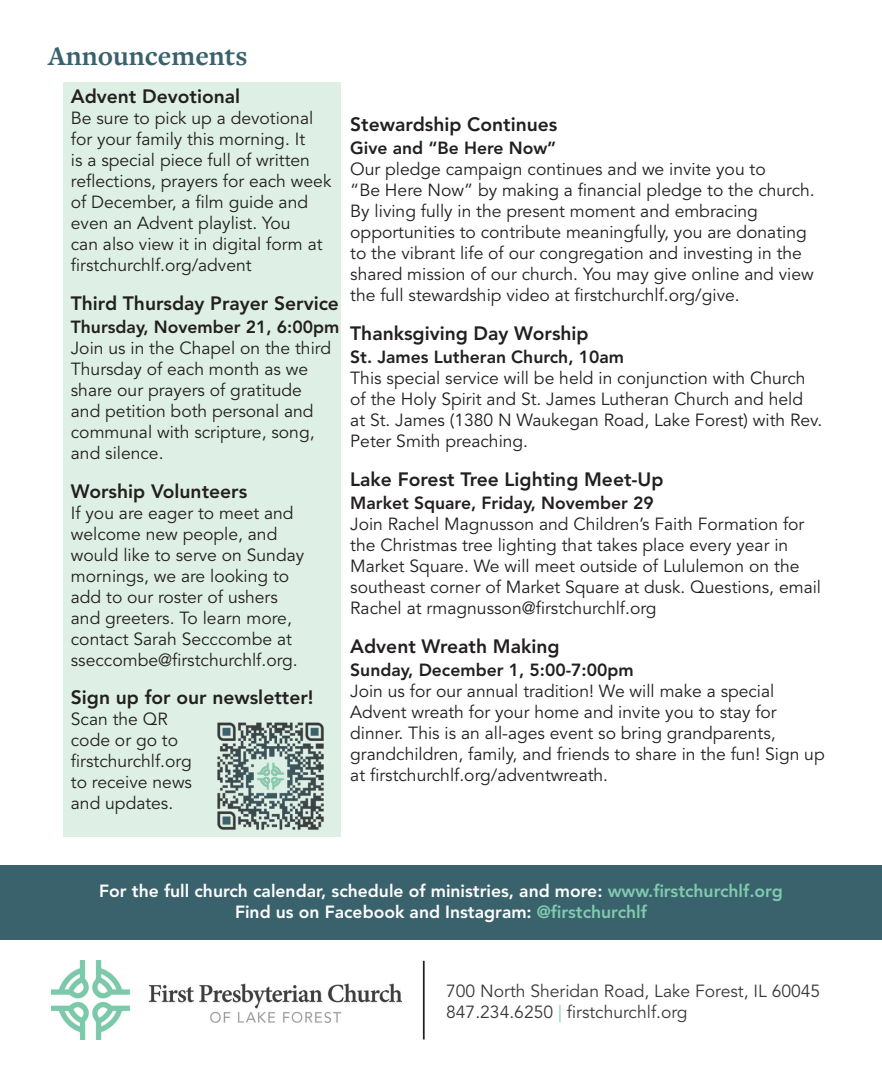
<style>
.page{position:relative;width:882px;height:1071px;background:#fff}
.page>*{position:absolute;margin:0;border:0;box-sizing:border-box;transform-origin:0 0}
.page_heading{font:700 28px "Freight Text Pro";color:#3a626d}
.Announcement_Heading{font:800 19.25px "Avenir LT Std";color:#231f20}
.Announcement_body{font:17.5px/21px "Avenir LT Std";color:#231f20}
.Highlighted_Announcement_body{font:17.5px/21px "Avenir LT Std";color:#231f20}
.Announcement_Heading-2{font:800 17.5px "Avenir LT Std";color:#231f20}
.t1{font:800 17.5px/21px "Avenir LT Std";color:#fff;text-align:center}
.t2{font:17.5px/21px "Avenir LT Std";color:#383938}
.s1{color:#80cbae}
</style>
<div class="page">
<img style="left:51px;top:961px;width:350px;height:78px">
<hr style="left:423px;top:961px;width:2px;height:79px;background:#231f20">
<div style="left:0;top:865px;width:882px;height:75px;background:#3a626d"></div>
<div style="left:63px;top:82px;width:277px;height:755px;background:#def0e6"></div>
<img style="left:217px;top:722px;width:107px;height:108px">
<p class="page_heading" style="left:48px;top:37px;width:201px">Announcements</p>
<p class="Announcement_Heading" style="left:71px;top:85px;width:171px">Advent Devotional</p>
<p class="Announcement_body" style="left:71px;top:108px;width:262px">Be sure to pick up a devotional for your family this morning. It<br>is a special piece full of written reflections, prayers for each week of December, a film guide and even an Advent playlist. You<br>can also view it in digital form at firstchurchlf.org/advent</p>
<p class="Announcement_Heading" style="left:71px;top:291px;width:270px">Third Thursday Prayer Service</p>
<p class="Announcement_Heading-2" style="left:71px;top:316px;width:270px">Thursday, November 21, 6:00pm</p>
<p class="Announcement_body" style="left:71px;top:338px;width:262px">Join us in the Chapel on the third<br>Thursday of each month as we share our prayers of gratitude and petition both personal and communal with scripture, song, and silence.</p>
<p class="Announcement_Heading" style="left:71px;top:479px;width:178px">Worship Volunteers</p>
<p class="Highlighted_Announcement_body" style="left:71px;top:502px;width:235px">If you are eager to meet and welcome new people, and would like to serve on Sunday mornings, we are looking to add to our roster of ushers and greeters. To learn more, contact Sarah Secccombe at sseccombe@firstchurchlf.org.</p>
<p class="Announcement_Heading" style="left:71px;top:686px;width:244px">Sign up for our newsletter!</p>
<p class="Announcement_body" style="left:71px;top:709px;width:123px">Scan the QR code or go to firstchurchlf.org to receive news and updates.</p>
<p class="Announcement_Heading" style="left:350px;top:113px;width:209px">Stewardship Continues</p>
<p class="Announcement_Heading-2" style="left:350px;top:138px;width:208px">Give and “Be Here Now”</p>
<p class="Announcement_body" style="left:350px;top:159px;width:466px">Our pledge campaign continues and we invite you to<br>“Be Here Now” by making a financial pledge to the church.<br>By living fully in the present moment and embracing opportunities to contribute meaningfully, you are donating to the vibrant life of our congregation and investing in the shared mission of our church. You may give online and view the full stewardship video at firstchurchlf.org/give.</p>
<p class="Announcement_Heading" style="left:350px;top:322px;width:240px">Thanksgiving Day Worship</p>
<p class="Announcement_Heading-2" style="left:350px;top:347px;width:275px">St. James Lutheran Church, 10am</p>
<p class="Announcement_body" style="left:350px;top:368px;width:474px">This special service will be held in conjunction with Church of the Holy Spirit and St. James Lutheran Church and held<br>at St. James (1380 N Waukegan Road, Lake Forest) with Rev.<br>Peter Smith preaching.</p>
<p class="Announcement_Heading" style="left:350px;top:468px;width:315px">Lake Forest Tree Lighting Meet-Up</p>
<p class="Announcement_Heading-2" style="left:350px;top:493px;width:305px">Market Square, Friday, November 29</p>
<p class="Announcement_body" style="left:350px;top:514px;width:472px">Join Rachel Magnusson and Children’s Faith Formation for the Christmas tree lighting that takes place every year in Market Square. We will meet outside of Lululemon on the southeast corner of Market Square at dusk. Questions, email Rachel at rmagnusson@firstchurchlf.org</p>
<p class="Announcement_Heading" style="left:350px;top:635px;width:211px">Advent Wreath Making</p>
<p class="Announcement_Heading-2" style="left:350px;top:660px;width:285px">Sunday, December 1, 5:00-7:00pm</p>
<p class="Announcement_body" style="left:350px;top:681px;width:476px">Join us for our annual tradition! We will make a special Advent wreath for your home and invite you to stay for dinner. This is an all-ages event so bring grandparents, grandchildren, family, and friends to share in the fun! Sign up at firstchurchlf.org/adventwreath.</p>
<p class="t1" style="left:99px;top:880px;width:685px">For the full church calendar, schedule of ministries, and more: <span class="s1">www.firstchurchlf.org<br></span>Find us on Facebook and Instagram: <span class="s1">@firstchurchlf</span></p>
<p class="t2" style="left:446px;top:981px;width:376px">700 North Sheridan Road, Lake Forest, IL 60045<br>847.234.6250 <span class="s1">|</span> firstchurchlf.org</p>
</div>
